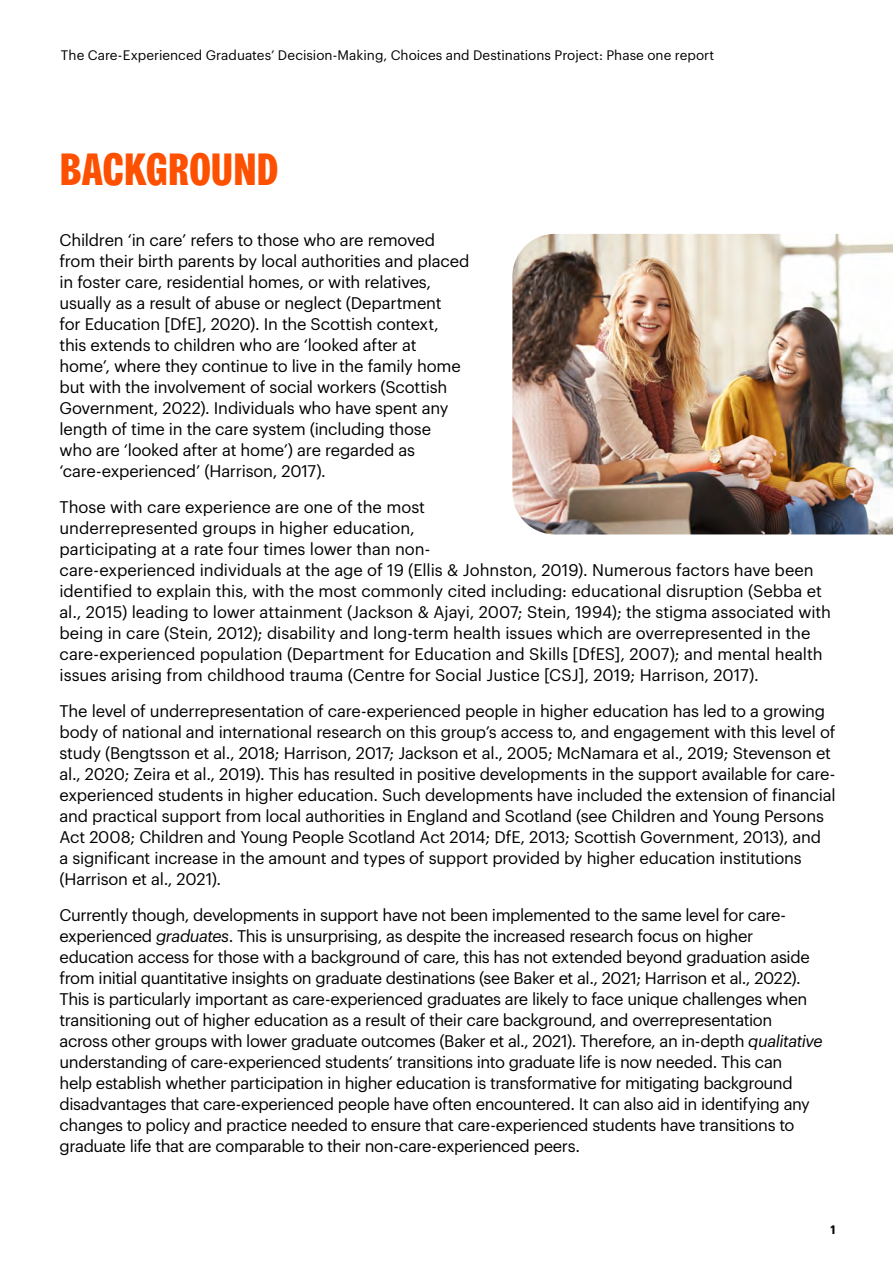
<style>
.page{position:relative;width:893px;height:1263px;background:#fff}
.page>*{position:absolute;margin:0;border:0;box-sizing:border-box;transform-origin:0 0}
.t1{font:600 condensed 45px "York Grot";letter-spacing:-.01em;color:#fd5000}
.Body{font:16.5px/21px "Graphik";letter-spacing:-.015em;color:#000}
.t2{font:13.5px "Graphik";color:#000}
.t3{font:600 12px "Graphik";color:#000}
.s1{font-style:italic}
</style>
<div class="page">
<img style="left:512px;top:234px;width:381px;height:300px">
<p class="t2" style="left:61px;top:45px;width:655px">The Care-Experienced Graduates’ Decision-Making, Choices and Destinations Project: Phase one report</p>
<h1 class="t1" style="left:60px;top:143px;width:221px">BACKGROUND</h1>
<p class="Body" style="left:60px;top:228px;width:411px">Children ‘in care’ refers to those who are removed from their birth parents by local authorities and placed in foster care, residential homes, or with relatives, usually as a result of abuse or neglect (Department<br>for Education [DfE], 2020). In the Scottish context, this extends to children who are ‘looked after at home’, where they continue to live in the family home but with the involvement of social workers (Scottish Government, 2022). Individuals who have spent any length of time in the care system (including those<br>who are ‘looked after at home’) are regarded as ‘care-experienced’ (Harrison, 2017).</p>
<p class="Body" style="left:60px;top:495px;width:773px">Those with care experience are one of the most<br>underrepresented groups in higher education,<br>participating at a rate four times lower than non-<br>care-experienced individuals at the age of 19 (Ellis &amp; Johnston, 2019). Numerous factors have been identified to explain this, with the most commonly cited including: educational disruption (Sebba et al., 2015) leading to lower attainment (Jackson &amp; Ajayi, 2007; Stein, 1994); the stigma associated with being in care (Stein, 2012); disability and long-term health issues which are overrepresented in the care-experienced population (Department for Education and Skills [DfES], 2007); and mental health issues arising from childhood trauma (Centre for Social Justice [CSJ], 2019; Harrison, 2017).</p>
<p class="Body" style="left:60px;top:699px;width:778px">The level of underrepresentation of care-experienced people in higher education has led to a growing body of national and international research on this group’s access to, and engagement with this level of study (Bengtsson et al., 2018; Harrison, 2017; Jackson et al., 2005; McNamara et al., 2019; Stevenson et al., 2020; Zeira et al., 2019). This has resulted in positive developments in the support available for care&shy;experienced students in higher education. Such developments have included the extension of financial and practical support from local authorities in England and Scotland (see Children and Young Persons Act 2008; Children and Young People Scotland Act 2014; DfE, 2013; Scottish Government, 2013), and<br>a significant increase in the amount and types of support provided by higher education institutions (Harrison et al., 2021).</p>
<p class="Body" style="left:60px;top:903px;width:765px">Currently though, developments in support have not been implemented to the same level for care&shy;experienced <span class="s1">graduates</span>. This is unsurprising, as despite the increased research focus on higher education access for those with a background of care, this has not extended beyond graduation aside from initial quantitative insights on graduate destinations (see Baker et al., 2021; Harrison et al., 2022).<br>This is particularly important as care-experienced graduates are likely to face unique challenges when transitioning out of higher education as a result of their care background, and overrepresentation across other groups with lower graduate outcomes (Baker et al., 2021). Therefore, an in-depth <span class="s1">qualitative </span>understanding of care-experienced students’ transitions into graduate life is now needed. This can<br>help establish whether participation in higher education is transformative for mitigating background disadvantages that care-experienced people have often encountered. It can also aid in identifying any changes to policy and practice needed to ensure that care-experienced students have transitions to graduate life that are comparable to their non-care-experienced peers.</p>
<p class="t3" style="left:830px;top:1221px;width:7px">1</p>
</div>
